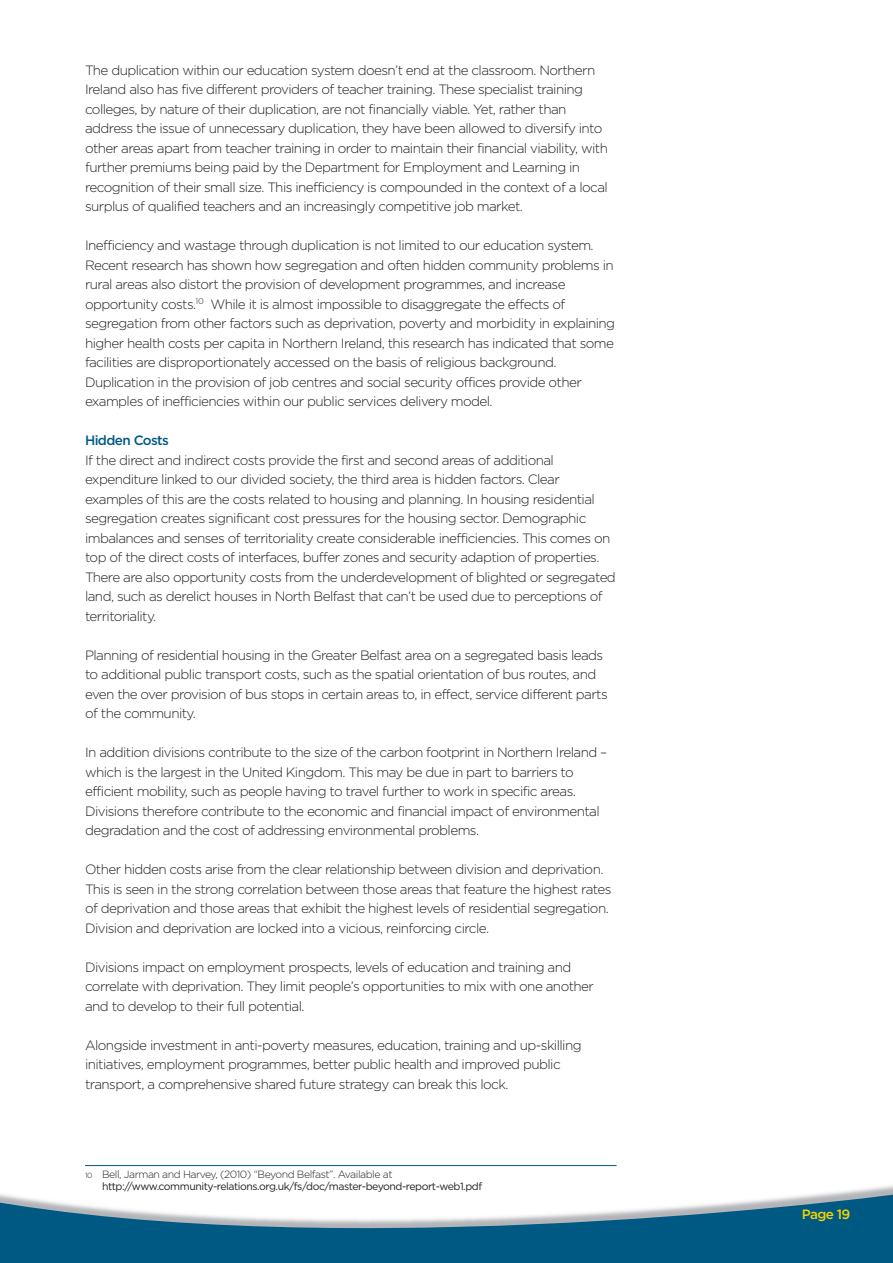
<style>
.page{position:relative;width:893px;height:1263px;background:#fff}
.page>*{position:absolute;margin:0;border:0;box-sizing:border-box;transform-origin:0 0}
.t1{font:300 13.5px/19.5px "Gotham HTF";letter-spacing:-.045em;color:#231f20}
.t2{font:500 13.5px "Gotham HTF";letter-spacing:-.045em;color:#005983}
.t3{font:500 13.5px "Gotham HTF";letter-spacing:-.045em;color:#f4d302}
.t4{font:10.5px/12px "Gotham HTF";letter-spacing:-.045em;color:#231f20}
.s1{font-weight:300;font-size:7.5px}
.s2{font-weight:300}
</style>
<div class="page">
<svg style="left:0;top:1166px;width:893px;height:97px"></svg>
<hr style="left:85px;top:1165px;width:532px;height:1px;background:#005983">
<p class="t1" style="left:85px;top:60px;width:524px">The duplication within our education system doesn’t end at the classroom. Northern Ireland also has five different providers of teacher training. These specialist training colleges, by nature of their duplication, are not financially viable. Yet, rather than address the issue of unnecessary duplication, they have been allowed to diversify into other areas apart from teacher training in order to maintain their financial viability, with further premiums being paid by the Department for Employment and Learning in recognition of their small size. This inefficiency is compounded in the context of a local surplus of qualified teachers and an increasingly competitive job market.</p>
<p class="t1" style="left:85px;top:236px;width:532px">Inefficiency and wastage through duplication is not limited to our education system.<br>Recent research has shown how segregation and often hidden community problems in rural areas also distort the provision of development programmes, and increase opportunity costs.<sup>10</sup> While it is almost impossible to disaggregate the effects of segregation from other factors such as deprivation, poverty and morbidity in explaining higher health costs per capita in Northern Ireland, this research has indicated that some facilities are disproportionately accessed on the basis of religious background.<br>Duplication in the provision of job centres and social security offices provide other examples of inefficiencies within our public services delivery model.</p>
<p class="t2" style="left:85px;top:433px;width:85px">Hidden Costs</p>
<p class="t1" style="left:85px;top:450px;width:532px">If the direct and indirect costs provide the first and second areas of additional expenditure linked to our divided society, the third area is hidden factors. Clear examples of this are the costs related to housing and planning. In housing residential segregation creates significant cost pressures for the housing sector. Demographic imbalances and senses of territoriality create considerable inefficiencies. This comes on top of the direct costs of interfaces, buffer zones and security adaption of properties.<br>There are also opportunity costs from the underdevelopment of blighted or segregated land, such as derelict houses in North Belfast that can’t be used due to perceptions of territoriality.</p>
<p class="t1" style="left:85px;top:645px;width:524px">Planning of residential housing in the Greater Belfast area on a segregated basis leads to additional public transport costs, such as the spatial orientation of bus routes, and even the over provision of bus stops in certain areas to, in effect, service different parts of the community.</p>
<p class="t1" style="left:85px;top:743px;width:524px">In addition divisions contribute to the size of the carbon footprint in Northern Ireland – which is the largest in the United Kingdom. This may be due in part to barriers to efficient mobility, such as people having to travel further to work in specific areas.<br>Divisions therefore contribute to the economic and financial impact of environmental degradation and the cost of addressing environmental problems.</p>
<p class="t1" style="left:85px;top:860px;width:528px">Other hidden costs arise from the clear relationship between division and deprivation.<br>This is seen in the strong correlation between those areas that feature the highest rates of deprivation and those areas that exhibit the highest levels of residential segregation.<br>Division and deprivation are locked into a vicious, reinforcing circle.</p>
<p class="t1" style="left:85px;top:957px;width:510px">Divisions impact on employment prospects, levels of education and training and correlate with deprivation. They limit people’s opportunities to mix with one another and to develop to their full potential.</p>
<p class="t1" style="left:85px;top:1035px;width:498px">Alongside investment in anti-poverty measures, education, training and up-skilling initiatives, employment programmes, better public health and improved public transport, a comprehensive shared future strategy can break this lock.</p>
<p class="t4" style="left:102px;top:1168px;width:382px;text-indent:-17px"><span class="s1">10</span> <span class="s2">Bell, Jarman and Harvey, (2010) “Beyond Belfast”. Available at </span>http://www.community-relations.org.uk/fs/doc/master-beyond-report-web1.pdf</p>
<p class="t3" style="left:802px;top:1206px;width:50px">Page 19</p>
</div>
